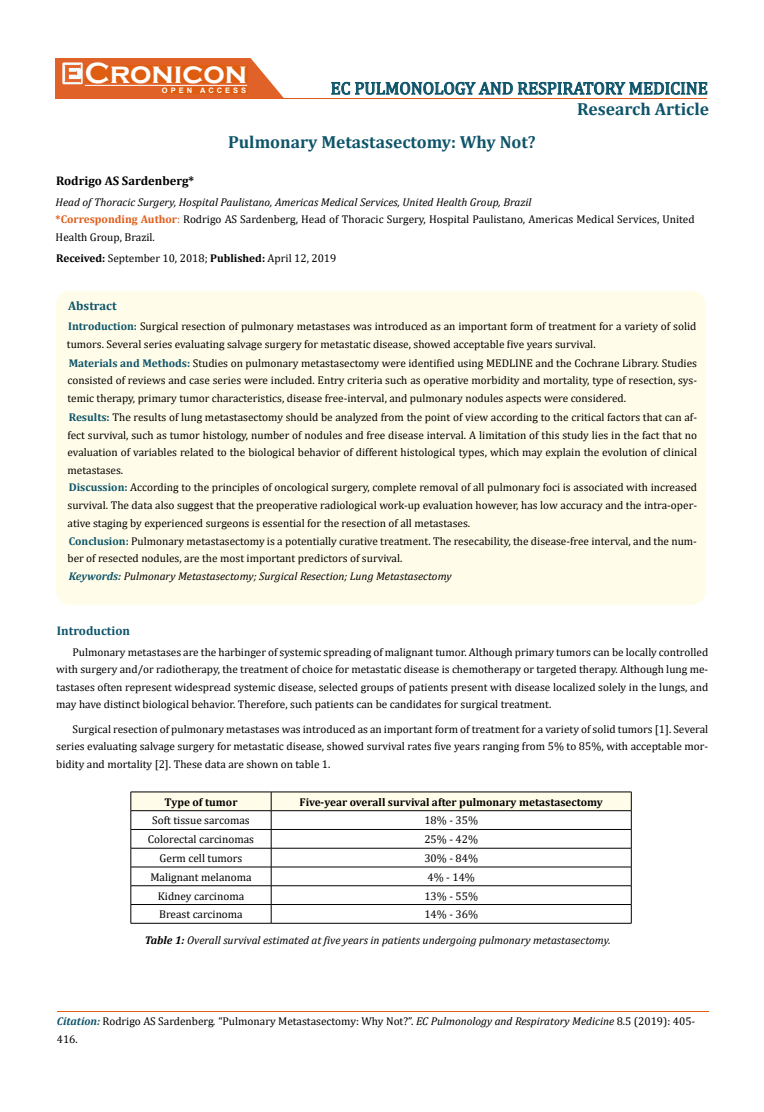
<style>
.page{position:relative;width:764px;height:1112px;background:#fff}
.page>*{position:absolute;margin:0;border:0;box-sizing:border-box;transform-origin:0 0}
.t1{font:700 30px "Copperplate Gothic";color:#fff}
.t2{font:700 17.5px "Cambria";color:#0e546a}
.t3{font:17.5px "Cambria";color:#0e546a}
.t4{font:700 12.5px "Cambria";color:#000}
.t5{font:700 12.5px "Cambria";color:#0e546a}
.t6{font:11.25px/17.5px "Cambria";color:#000}
.t7{font:italic 11.25px "Cambria";color:#000}
.t8{font:700 11.25px "Cambria";color:#000}
.t9{font:700 7.5px "Arial";letter-spacing:.4em;color:#fff}
.s1{font-style:italic}
.s2{font-weight:700;color:#e05d1a}
.s3{color:#e05d1a}
.s4{font-weight:700}
.s5{font-weight:700;color:#0e546a}
.s6{font-weight:700;font-style:italic;color:#0e546a}
</style>
<div class="page">
<div style="left:56px;top:58px;width:242px;height:41px;background:#e06228"></div>
<svg style="left:250px;top:58px;width:48px;height:40px"></svg>
<img style="left:62px;top:62px;width:21px;height:22px">
<div style="left:85px;top:66px;width:162px;height:17px;background:#df5d11"></div>
<div style="left:162px;top:87px;width:85px;height:6px;background:#df5d11"></div>
<svg style="left:331px;top:82px;width:376px;height:13px"></svg>
<hr style="left:85px;top:85px;width:162px;height:1px;background:#fff">
<hr style="left:232px;top:98px;width:475px;height:1px;background:#e05d1a">
<hr style="left:57px;top:1011px;width:651px;height:1px;background:#e05d1a">
<div style="left:56px;top:291px;width:650px;height:313px;background:#fffde9;border-radius:15px"></div>
<svg style="left:131px;top:791px;width:501px;height:132px"></svg>
<hr style="left:131px;top:922px;width:140px;height:1px;background:#000">
<hr style="left:271px;top:922px;width:360px;height:1px;background:#000">
<h1 class="t1" style="left:85px;top:56px;width:164px">Cronicon</h1>
<p class="t9" style="left:162px;top:85px;width:86px">OPEN ACCESS</p>
<h2 class="t3" style="left:331px;top:78px;width:379px">EC PULMONOLOGY AND RESPIRATORY MEDICINE</h2>
<h2 class="t2" style="left:577px;top:96px;width:133px">Research Article</h2>
<h2 class="t2" style="left:228px;top:130px;width:309px">Pulmonary Metastasectomy: Why Not?</h2>
<p class="t4" style="left:56px;top:172px;width:140px">Rodrigo AS Sardenberg*</p>
<p class="t6" style="left:56px;top:193px;width:640px"><span class="s1">Head of Thoracic Surgery, Hospital Paulistano, Americas Medical Services, United Health Group, Brazil<br></span><span class="s2">*Corresponding Author</span><span class="s3">:</span> Rodrigo AS Sardenberg, Head of Thoracic Surgery, Hospital Paulistano, Americas Medical Services, United<br>Health Group, Brazil.</p>
<p class="t6" style="left:56px;top:250px;width:282px"><span class="s4">Received:</span> September 10, 2018; <span class="s4">Published:</span> April 12, 2019</p>
<p class="t5" style="left:68px;top:296px;width:50px">Abstract</p>
<p class="t6" style="left:67px;top:317px;width:631px"><span class="s5">Introduction:</span> Surgical resection of pulmonary metastases was introduced as an important form of treatment for a variety of solid tumors. Several series evaluating salvage surgery for metastatic disease, showed acceptable five years survival.</p>
<p class="t6" style="left:68px;top:354px;width:631px;text-align:justify"><span class="s5">Materials and Methods:</span> Studies on pulmonary metastasectomy were identified using MEDLINE and the Cochrane Library. Studies consisted of reviews and case series were included. Entry criteria such as operative morbidity and mortality, type of resection, sys&shy;temic therapy, primary tumor characteristics, disease free-interval, and pulmonary nodules aspects were considered.</p>
<p class="t6" style="left:68px;top:408px;width:631px"><span class="s5">Results:</span> The results of lung metastasectomy should be analyzed from the point of view according to the critical factors that can af&shy;fect survival, such as tumor histology, number of nodules and free disease interval. A limitation of this study lies in the fact that no evaluation of variables related to the biological behavior of different histological types, which may explain the evolution of clinical metastases.<br><span class="s5">Discussion:</span> According to the principles of oncological surgery, complete removal of all pulmonary foci is associated with increased survival. The data also suggest that the preoperative radiological work-up evaluation however, has low accuracy and the intra-oper&shy;ative staging by experienced surgeons is essential for the resection of all metastases.<br><span class="s5">Conclusion:</span> Pulmonary metastasectomy is a potentially curative treatment. The resecability, the disease-free interval, and the num&shy;ber of resected nodules, are the most important predictors of survival.</p>
<p class="t7" style="left:69px;top:568px;width:384px"><span class="s5">Keywords:</span> Pulmonary Metastasectomy; Surgical Resection; Lung Metastasectomy</p>
<p class="t5" style="left:57px;top:621px;width:75px">Introduction</p>
<p class="t6" style="left:56px;top:643px;width:653px;text-align:justify;text-indent:16px">Pulmonary metastases are the harbinger of systemic spreading of malignant tumor. Although primary tumors can be locally controlled with surgery and/or radiotherapy, the treatment of choice for metastatic disease is chemotherapy or targeted therapy. Although lung me&shy;tastases often represent widespread systemic disease, selected groups of patients present with disease localized solely in the lungs, and may have distinct biological behavior. Therefore, such patients can be candidates for surgical treatment.</p>
<p class="t6" style="left:56px;top:720px;width:653px;text-align:justify;text-indent:16px">Surgical resection of pulmonary metastases was introduced as an important form of treatment for a variety of solid tumors [1]. Several series evaluating salvage surgery for metastatic disease, showed survival rates five years ranging from 5% to 85%, with acceptable mor&shy;bidity and mortality [2]. These data are shown on table 1.</p>
<p class="t8" style="left:164px;top:793px;width:75px">Type of tumor</p>
<p class="t8" style="left:299px;top:793px;width:305px">Five-year overall survival after pulmonary metastasectomy</p>
<p class="t6" style="left:152px;top:811px;width:99px">Soft tissue sarcomas</p>
<p class="t6" style="left:424px;top:811px;width:55px">18% - 35%</p>
<p class="t6" style="left:148px;top:830px;width:108px">Colorectal carcinomas</p>
<p class="t6" style="left:424px;top:830px;width:55px">25% - 42%</p>
<p class="t6" style="left:160px;top:849px;width:84px">Germ cell tumors</p>
<p class="t6" style="left:424px;top:849px;width:55px">30% - 84%</p>
<p class="t6" style="left:150px;top:868px;width:103px">Malignant melanoma</p>
<p class="t6" style="left:427px;top:868px;width:49px">4% - 14%</p>
<p class="t6" style="left:158px;top:886px;width:88px">Kidney carcinoma</p>
<p class="t6" style="left:424px;top:886px;width:55px">13% - 55%</p>
<p class="t6" style="left:159px;top:905px;width:85px">Breast carcinoma</p>
<p class="t6" style="left:424px;top:905px;width:55px">14% - 36%</p>
<p class="t7" style="left:145px;top:931px;width:467px"><span class="s4">Table 1:</span> Overall survival estimated at five years in patients undergoing pulmonary metastasectomy.</p>
<p class="t6" style="left:57px;top:1012px;width:640px"><span class="s6">Citation:</span> Rodrigo AS Sardenberg<span class="s1">.</span> “Pulmonary Metastasectomy: Why Not?”. <span class="s1">EC Pulmonology and Respiratory Medicine</span> 8.5 (2019): 405-<br>416.</p>
</div>
